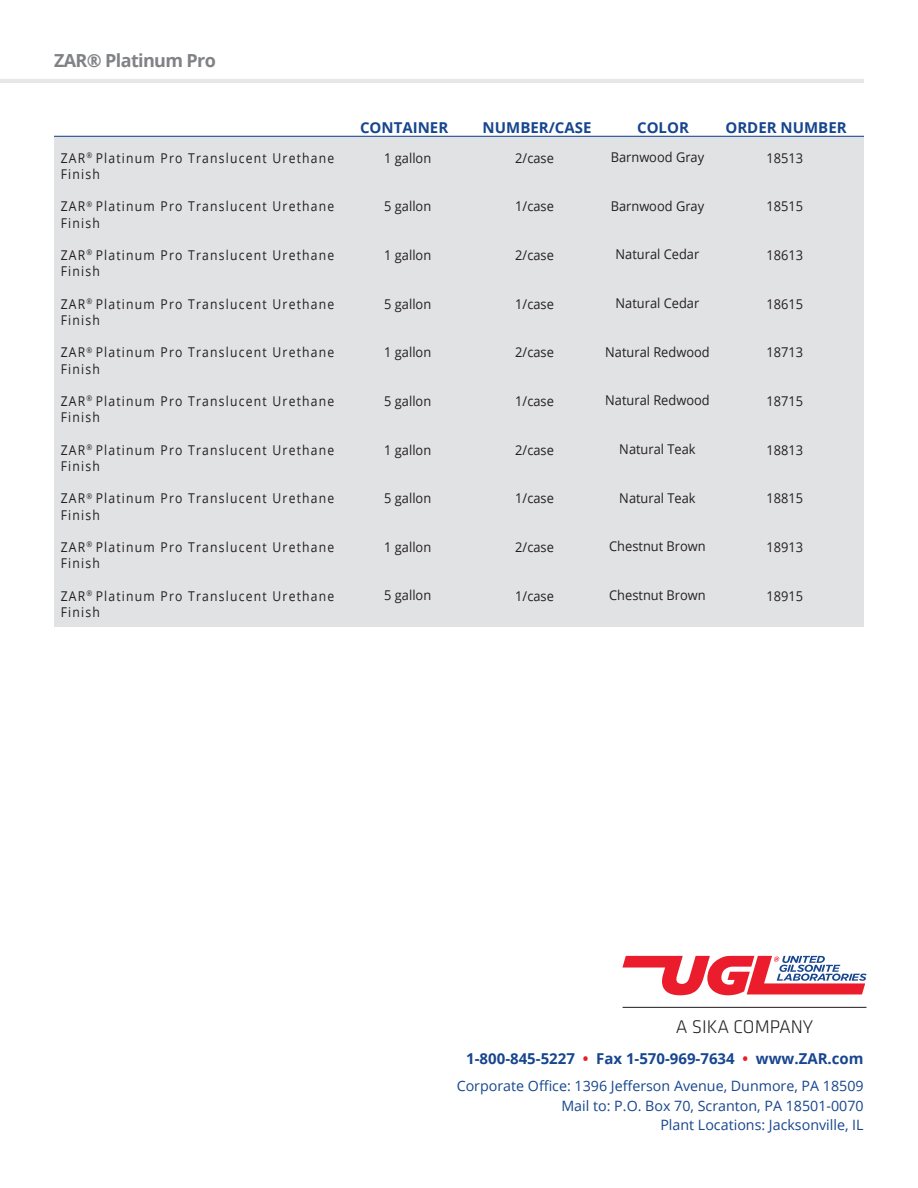
<style>
.page{position:relative;width:918px;height:1188px;background:#fff}
.page>*{position:absolute;margin:0;border:0;box-sizing:border-box;transform-origin:0 0}
.t1{font:300 19.05px "Klavika";color:#231f20}
.t2{font:700 18px "Open Sans";letter-spacing:-.035em;color:#808285}
.t3{font:700 15px "Open Sans";color:#17468e}
.t4{font:14.25px/19.5px "Open Sans";color:#17468e;text-align:right}
.t5{font:13.5px/16.5px "Open Sans";letter-spacing:.1em;color:#231f20;scale:.9 1}
.t6{font:13.5px "Open Sans";letter-spacing:.1em;color:#231f20;scale:.95 1}
.t7{font:13.5px "Open Sans";color:#231f20;scale:.95 1}
.s1{color:#eb1c2c}
</style>
<div class="page">
<hr style="left:0;top:79px;width:864px;height:4px;background:#e6e7e9">
<svg style="left:622px;top:956px;width:245px;height:52px"></svg>
<hr style="left:623px;top:1007px;width:243px;height:1px;background:#231f20">
<div style="left:54px;top:136px;width:810px;height:491px;background:#e1e2e4"></div>
<hr style="left:54px;top:136px;width:810px;height:1px;background:#17468e">
<p class="t2" style="left:54px;top:47px;width:163px">ZAR® Platinum Pro</p>
<p class="t5" style="left:61px;top:149px;width:305px">ZAR<sup>®</sup> Platinum Pro Translucent Urethane<br>Finish</p>
<p class="t5" style="left:61px;top:198px;width:305px">ZAR<sup>®</sup> Platinum Pro Translucent Urethane<br>Finish</p>
<p class="t5" style="left:61px;top:246px;width:305px">ZAR<sup>®</sup> Platinum Pro Translucent Urethane<br>Finish</p>
<p class="t5" style="left:61px;top:295px;width:305px">ZAR<sup>®</sup> Platinum Pro Translucent Urethane<br>Finish</p>
<p class="t5" style="left:61px;top:344px;width:305px">ZAR<sup>®</sup> Platinum Pro Translucent Urethane<br>Finish</p>
<p class="t5" style="left:61px;top:392px;width:305px">ZAR<sup>®</sup> Platinum Pro Translucent Urethane<br>Finish</p>
<p class="t5" style="left:61px;top:441px;width:305px">ZAR<sup>®</sup> Platinum Pro Translucent Urethane<br>Finish</p>
<p class="t5" style="left:61px;top:490px;width:305px">ZAR<sup>®</sup> Platinum Pro Translucent Urethane<br>Finish</p>
<p class="t5" style="left:61px;top:538px;width:305px">ZAR<sup>®</sup> Platinum Pro Translucent Urethane<br>Finish</p>
<p class="t5" style="left:61px;top:587px;width:305px">ZAR<sup>®</sup> Platinum Pro Translucent Urethane<br>Finish</p>
<p class="t3" style="left:360px;top:117px;width:90px">CONTAINER</p>
<p class="t3" style="left:483px;top:117px;width:110px">NUMBER/CASE</p>
<p class="t3" style="left:637px;top:117px;width:53px">COLOR</p>
<p class="t3" style="left:725px;top:117px;width:123px">ORDER NUMBER</p>
<p class="t6" style="left:384px;top:148px;width:51px">1 gallon</p>
<p class="t6" style="left:384px;top:197px;width:51px">5 gallon</p>
<p class="t6" style="left:384px;top:246px;width:51px">1 gallon</p>
<p class="t6" style="left:384px;top:294px;width:51px">5 gallon</p>
<p class="t6" style="left:384px;top:343px;width:51px">1 gallon</p>
<p class="t6" style="left:384px;top:392px;width:51px">5 gallon</p>
<p class="t6" style="left:384px;top:440px;width:51px">1 gallon</p>
<p class="t6" style="left:384px;top:489px;width:51px">5 gallon</p>
<p class="t6" style="left:384px;top:538px;width:51px">1 gallon</p>
<p class="t6" style="left:384px;top:586px;width:51px">5 gallon</p>
<p class="t6" style="left:515px;top:148px;width:42px">2/case</p>
<p class="t6" style="left:515px;top:197px;width:42px">1/case</p>
<p class="t6" style="left:515px;top:246px;width:42px">2/case</p>
<p class="t6" style="left:515px;top:294px;width:42px">1/case</p>
<p class="t6" style="left:515px;top:343px;width:42px">2/case</p>
<p class="t6" style="left:515px;top:392px;width:42px">1/case</p>
<p class="t6" style="left:515px;top:440px;width:42px">2/case</p>
<p class="t6" style="left:515px;top:489px;width:42px">1/case</p>
<p class="t6" style="left:515px;top:538px;width:42px">2/case</p>
<p class="t6" style="left:515px;top:586px;width:42px">1/case</p>
<p class="t7" style="left:611px;top:148px;width:100px">Barnwood Gray</p>
<p class="t7" style="left:611px;top:196px;width:100px">Barnwood Gray</p>
<p class="t7" style="left:616px;top:245px;width:90px">Natural Cedar</p>
<p class="t7" style="left:616px;top:294px;width:90px">Natural Cedar</p>
<p class="t7" style="left:605px;top:342px;width:111px">Natural Redwood</p>
<p class="t7" style="left:605px;top:391px;width:111px">Natural Redwood</p>
<p class="t7" style="left:619px;top:440px;width:82px">Natural Teak</p>
<p class="t7" style="left:619px;top:488px;width:82px">Natural Teak</p>
<p class="t7" style="left:609px;top:537px;width:103px">Chestnut Brown</p>
<p class="t7" style="left:609px;top:586px;width:103px">Chestnut Brown</p>
<p class="t6" style="left:767px;top:148px;width:40px">18513</p>
<p class="t6" style="left:767px;top:197px;width:40px">18515</p>
<p class="t6" style="left:767px;top:246px;width:40px">18613</p>
<p class="t6" style="left:767px;top:294px;width:40px">18615</p>
<p class="t6" style="left:767px;top:343px;width:40px">18713</p>
<p class="t6" style="left:767px;top:392px;width:40px">18715</p>
<p class="t6" style="left:767px;top:440px;width:40px">18813</p>
<p class="t6" style="left:767px;top:489px;width:40px">18815</p>
<p class="t6" style="left:767px;top:538px;width:40px">18913</p>
<p class="t6" style="left:767px;top:586px;width:40px">18915</p>
<h1 class="t1" style="left:676px;top:1015px;width:139px">A SIKA COMPANY</h1>
<p class="t3" style="left:466px;top:1048px;width:399px">1-800-845-5227 <span class="s1">•</span> Fax 1-570-969-7634 <span class="s1">•</span> www.ZAR.com</p>
<p class="t4" style="left:457px;top:1076px;width:408px">Corporate Office: 1396 Jefferson Avenue, Dunmore, PA 18509<br>Mail to: P.O. Box 70, Scranton, PA 18501-0070<br>Plant Locations: Jacksonville, IL</p>
</div>
